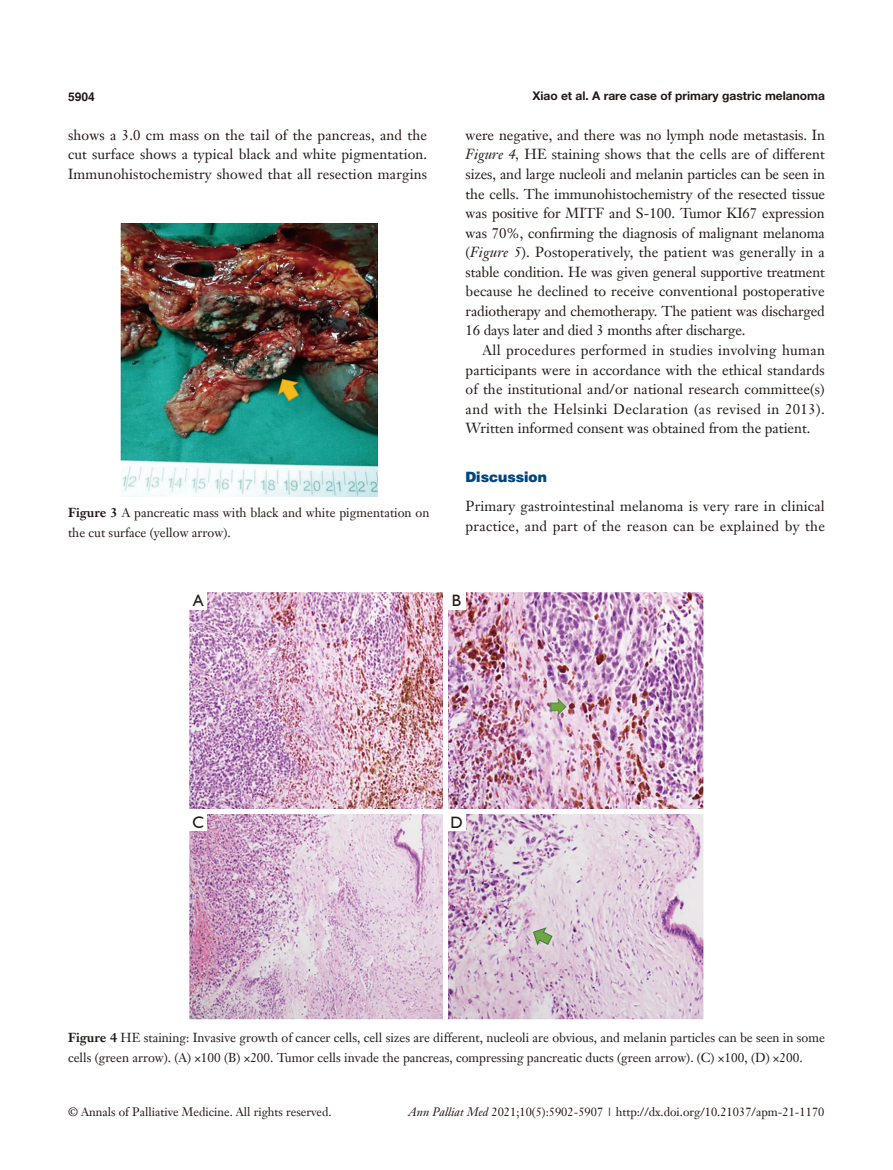
<style>
.page{position:relative;width:893px;height:1170px;background:#fff}
.page>*{position:absolute;margin:0;border:0;box-sizing:border-box;transform-origin:0 0}
.Cite{font:16.5px "Humanist 521 BT";color:#231916}
.t1{font:14.25px/19.5px "Janson Text LT";letter-spacing:.01em;color:#231916;text-align:justify}
.t2{font:900 14.25px "Helvetica";color:#004680}
.t3{font:12.75px/19.5px "Janson Text LT";color:#231916}
.t4{font:12px "Janson Text LT";color:#231916}
.Running_title{font:700 12px "Helvetica Neue LT Pro";color:#231916}
.t5{font:700 12px "Helvetica";color:#231916}
.s1{font-style:italic}
.s2{font-weight:700}
</style>
<div class="page">
<img style="left:120px;top:224px;width:257px;height:272px">
<img style="left:190px;top:592px;width:513px;height:426px">
<hr style="left:444px;top:592px;width:4px;height:426px;background:#fff">
<hr style="left:190px;top:809px;width:513px;height:4px;background:#fff">
<div style="left:190px;top:592px;width:17px;height:17px;background:#fff"></div>
<div style="left:448px;top:592px;width:17px;height:17px;background:#fff"></div>
<div style="left:190px;top:813px;width:17px;height:17px;background:#fff"></div>
<div style="left:448px;top:813px;width:17px;height:17px;background:#fff"></div>
<p class="t5" style="left:68px;top:89px;width:28px">5904</p>
<p class="Running_title" style="left:532px;top:88px;width:294px">Xiao et al. A rare case of primary gastric melanoma</p>
<p class="t1" style="left:68px;top:125px;width:361px">shows a 3.0 cm mass on the tail of the pancreas, and the cut surface shows a typical black and white pigmentation.<br>Immunohistochemistry showed that all resection margins</p>
<p class="t1" style="left:466px;top:125px;width:361px">were negative, and there was no lymph node metastasis. In <span class="s1">Figure 4,</span> HE staining shows that the cells are of different sizes, and large nucleoli and melanin particles can be seen in the cells. The immunohistochemistry of the resected tissue was positive for MITF and S-100. Tumor KI67 expression was 70%, confirming the diagnosis of malignant melanoma (<span class="s1">Figure 5</span>). Postoperatively, the patient was generally in a stable condition. He was given general supportive treatment because he declined to receive conventional postoperative radiotherapy and chemotherapy. The patient was discharged 16 days later and died 3 months after discharge.</p>
<p class="t1" style="left:466px;top:340px;width:361px;text-indent:17px">All procedures performed in studies involving human participants were in accordance with the ethical standards of the institutional and/or national research committee(s) and with the Helsinki Declaration (as revised in 2013).<br>Written informed consent was obtained from the patient.</p>
<p class="t2" style="left:466px;top:468px;width:83px">Discussion</p>
<p class="t1" style="left:466px;top:496px;width:361px">Primary gastrointestinal melanoma is very rare in clinical practice, and part of the reason can be explained by the</p>
<p class="t3" style="left:68px;top:503px;width:363px"><span class="s2">Figure 3</span> A pancreatic mass with black and white pigmentation on the cut surface (yellow arrow).</p>
<p class="Cite" style="left:193px;top:590px;width:12px">A</p>
<p class="Cite" style="left:452px;top:590px;width:11px">B</p>
<p class="Cite" style="left:193px;top:812px;width:13px">C</p>
<p class="Cite" style="left:450px;top:812px;width:14px">D</p>
<p class="t3" style="left:68px;top:1027px;width:758px"><span class="s2">Figure 4</span> HE staining: Invasive growth of cancer cells, cell sizes are different, nucleoli are obvious, and melanin particles can be seen in some cells (green arrow). (A) ×100 (B) ×200. Tumor cells invade the pancreas, compressing pancreatic ducts (green arrow). (C) ×100, (D) ×200.</p>
<p class="t4" style="left:68px;top:1104px;width:265px">© Annals of Palliative Medicine. All rights reserved.</p>
<p class="t4" style="left:409px;top:1104px;width:417px"><span class="s1">Ann Palliat Med</span> 2021;10(5):5902-5907 | http://dx.doi.org/10.21037/apm-21-1170</p>
</div>
